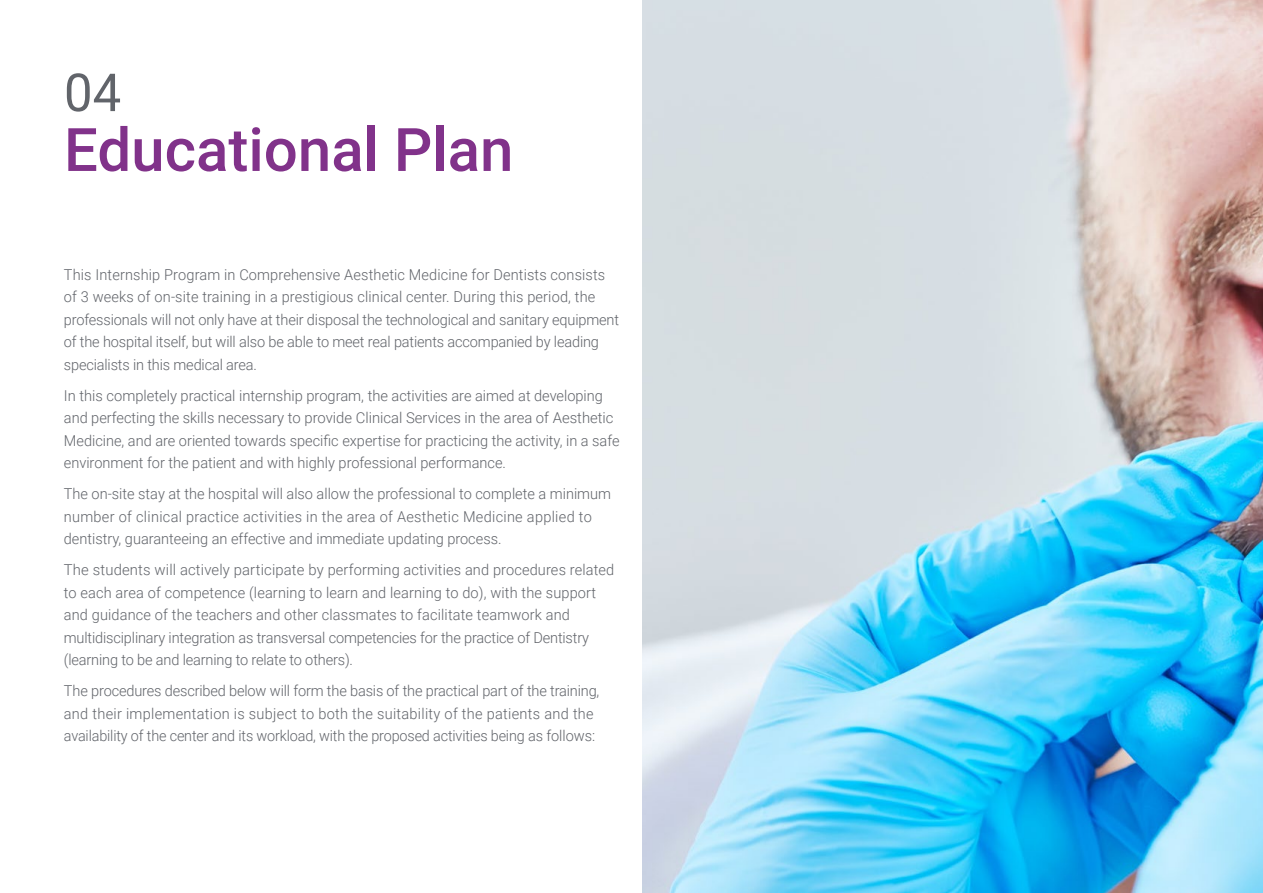
<style>
.page{position:relative;width:1263px;height:893px;background:#fff}
.page>*{position:absolute;margin:0;border:0;box-sizing:border-box;transform-origin:0 0}
.t1{font:500 60px "Roboto";color:#81328a}
.t2{font:52.5px "Roboto";color:#61646a}
.t3{font:300 15px/22.5px "Roboto";color:#61646a}
</style>
<div class="page">
<img style="left:642px;top:0;width:621px;height:893px">
<h2 class="t2" style="left:64px;top:56px;width:59px">04</h2>
<h1 class="t1" style="left:64px;top:108px;width:451px">Educational Plan</h1>
<p class="t3" style="left:64px;top:262px;width:557px">This Internship Program in Comprehensive Aesthetic Medicine for Dentists consists of 3 weeks of on-site training in a prestigious clinical center. During this period, the professionals will not only have at their disposal the technological and sanitary equipment of the hospital itself, but will also be able to meet real patients accompanied by leading specialists in this medical area.</p>
<p class="t3" style="left:64px;top:383px;width:557px">In this completely practical internship program, the activities are aimed at developing and perfecting the skills necessary to provide Clinical Services in the area of Aesthetic Medicine, and are oriented towards specific expertise for practicing the activity, in a safe environment for the patient and with highly professional performance.</p>
<p class="t3" style="left:64px;top:482px;width:549px">The on-site stay at the hospital will also allow the professional to complete a minimum number of clinical practice activities in the area of Aesthetic Medicine applied to dentistry, guaranteeing an effective and immediate updating process.</p>
<p class="t3" style="left:64px;top:558px;width:552px">The students will actively participate by performing activities and procedures related to each area of competence (learning to learn and learning to do), with the support and guidance of the teachers and other classmates to facilitate teamwork and multidisciplinary integration as transversal competencies for the practice of Dentistry (learning to be and learning to relate to others).</p>
<p class="t3" style="left:64px;top:679px;width:537px">The procedures described below will form the basis of the practical part of the training, and their implementation is subject to both the suitability of the patients and the availability of the center and its workload, with the proposed activities being as follows:</p>
</div>
